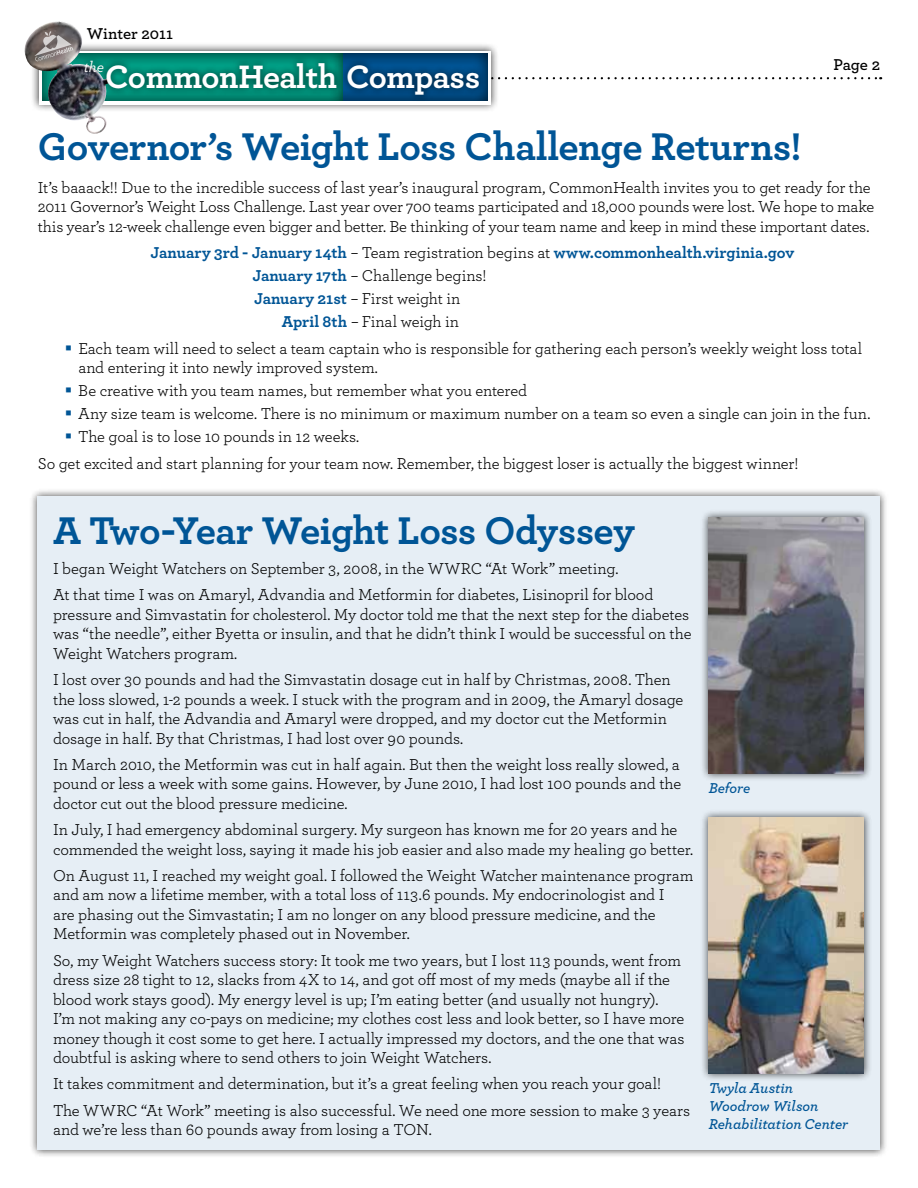
<style>
.page{position:relative;width:918px;height:1188px;background:#fff}
.page>*{position:absolute;margin:0;border:0;box-sizing:border-box;transform-origin:0 0}
.t1{font:700 40.5px "Archer";letter-spacing:-.015em;color:#005596}
.t2{font:700 33.9px "Archer";letter-spacing:-.015em;color:#fff}
.t3{font:16.5px/19.5px "Archer";letter-spacing:-.01em;color:#000}
.t4{font:700 16.5px "Archer";letter-spacing:-.005em;color:#005596}
.t5{font:600 16.5px "Archer";color:#000}
.t6{font:italic 500 15.3px "Archer";color:#fff}
.t7{font:italic 600 15px/18px "Archer";letter-spacing:-.005em;color:#005596}
.s1{font-weight:400;color:#000}
.s2{font-weight:700;color:#005596}
</style>
<div class="page">
<div style="left:30px;top:489px;width:859px;height:670px;background:#000;opacity:.75"></div>
<div style="left:38px;top:497px;width:842px;height:653px;background:#e6eef5"></div>
<svg style="left:499px;top:77px;width:382px;height:2px"></svg>
<div style="left:31px;top:42px;width:468px;height:71px;background:#000;opacity:.75"></div>
<div style="left:39px;top:51px;width:452px;height:53px;background:#fff"></div>
<div style="left:328px;top:53px;width:162px;height:51px;background:#000;opacity:.75"></div>
<div style="left:41px;top:53px;width:302px;height:51px;background:#000;opacity:.75"></div>
<img style="left:24px;top:21px;width:86px;height:113px">
<svg style="left:34px;top:31px;width:39px;height:31px"></svg>
<div style="left:76px;top:53px;width:34px;height:26px;background:#000;opacity:.75"></div>
<div style="left:98px;top:55px;width:388px;height:47px;background:#000;opacity:.75"></div>
<div style="left:700px;top:809px;width:172px;height:273px;background:#000;opacity:.75"></div>
<img style="left:709px;top:818px;width:155px;height:255px">
<div style="left:700px;top:509px;width:172px;height:273px;background:#000;opacity:.75"></div>
<img style="left:709px;top:518px;width:155px;height:255px">
<p class="t5" style="left:87px;top:22px;width:88px">Winter 2011</p>
<p class="t6" style="left:84px;top:56px;width:22px">the</p>
<h2 class="t2" style="left:105px;top:50px;width:377px">CommonHealth Compass</h2>
<h1 class="t1" style="left:38px;top:115px;width:766px">Governor’s Weight Loss Challenge Returns!</h1>
<p class="t5" style="left:833px;top:52px;width:48px">Page 2</p>
<p class="t3" style="left:38px;top:177px;width:838px">It’s baaack!! Due to the incredible success of last year’s inaugural program, CommonHealth invites you to get ready for the<br>2011 Governor’s Weight Loss Challenge. Last year over 700 teams participated and 18,000 pounds were lost. We hope to make this year’s 12-week challenge even bigger and better. Be thinking of your team name and keep in mind these important dates.</p>
<p class="t4" style="left:151px;top:240px;width:645px">January 3rd - January 14th <span class="s1">– Team registration begins at</span> www.commonhealth.virginia.gov</p>
<p class="t3" style="left:252px;top:265px;width:236px"><span class="s2">January 17th</span> – Challenge begins!</p>
<p class="t3" style="left:254px;top:288px;width:208px"><span class="s2">January 21st</span> – First weight in</p>
<p class="t3" style="left:282px;top:311px;width:179px"><span class="s2">April 8th</span> – Final weigh in</p>
<p class="t3" style="left:78px;top:338px;width:785px">Each team will need to select a team captain who is responsible for gathering each person’s weekly weight loss total and entering it into newly improved system.</p>
<p class="t3" style="left:78px;top:379px;width:794px;line-height:23px">Be creative with you team names, but remember what you entered<br>Any size team is welcome. There is no minimum or maximum number on a team so even a single can join in the fun.<br>The goal is to lose 10 pounds in 12 weeks.</p>
<p class="t3" style="left:38px;top:453px;width:762px">So get excited and start planning for your team now. Remember, the biggest loser is actually the biggest winner!</p>
<h1 class="t1" style="left:53px;top:498px;width:583px">A Two-Year Weight Loss Odyssey</h1>
<p class="t3" style="left:53px;top:555px;width:602px;line-height:26.2px">I began Weight Watchers on September 3, 2008, in the WWRC “At Work” meeting.<br>At that time I was on Amaryl, Advandia and Metformin for diabetes, Lisinopril for blood</p>
<p class="t3" style="left:53px;top:604px;width:640px">pressure and Simvastatin for cholesterol. My doctor told me that the next step for the diabetes was “the needle”, either Byetta or insulin, and that he didn’t think I would be successful on the<br>Weight Watchers program.</p>
<p class="t3" style="left:53px;top:669px;width:632px">I lost over 30 pounds and had the Simvastatin dosage cut in half by Christmas, 2008. Then the loss slowed, 1-2 pounds a week. I stuck with the program and in 2009, the Amaryl dosage was cut in half, the Advandia and Amaryl were dropped, and my doctor cut the Metformin dosage in half. By that Christmas, I had lost over 90 pounds.</p>
<p class="t3" style="left:53px;top:754px;width:630px;text-align:justify">In March 2010, the Metformin was cut in half again. But then the weight loss really slowed, a pound or less a week with some gains. However, by June 2010, I had lost 100 pounds and the doctor cut out the blood pressure medicine.</p>
<p class="t3" style="left:53px;top:819px;width:642px">In July, I had emergency abdominal surgery. My surgeon has known me for 20 years and he commended the weight loss, saying it made his job easier and also made my healing go better.</p>
<p class="t3" style="left:53px;top:865px;width:642px">On August 11, I reached my weight goal. I followed the Weight Watcher maintenance program and am now a lifetime member, with a total loss of 113.6 pounds. My endocrinologist and I<br>are phasing out the Simvastatin; I am no longer on any blood pressure medicine, and the Metformin was completely phased out in November.</p>
<p class="t3" style="left:53px;top:950px;width:633px">So, my Weight Watchers success story: It took me two years, but I lost 113 pounds, went from dress size 28 tight to 12, slacks from 4X to 14, and got off most of my meds (maybe all if the blood work stays good). My energy level is up; I’m eating better (and usually not hungry).<br>I’m not making any co-pays on medicine; my clothes cost less and look better, so I have more money though it cost some to get here. I actually impressed my doctors, and the one that was doubtful is asking where to send others to join Weight Watchers.</p>
<p class="t3" style="left:53px;top:1070px;width:639px;line-height:26.2px">It takes commitment and determination, but it’s a great feeling when you reach your goal!<br>The WWRC “At Work” meeting is also successful. We need one more session to make 3 years</p>
<p class="t3" style="left:53px;top:1119px;width:380px">and we’re less than 60 pounds away from losing a TON.</p>
<p class="t7" style="left:709px;top:778px;width:43px">Before</p>
<p class="t7" style="left:709px;top:1078px;width:141px">Twyla Austin<br>Woodrow Wilson<br>Rehabilitation Center</p>
</div>
